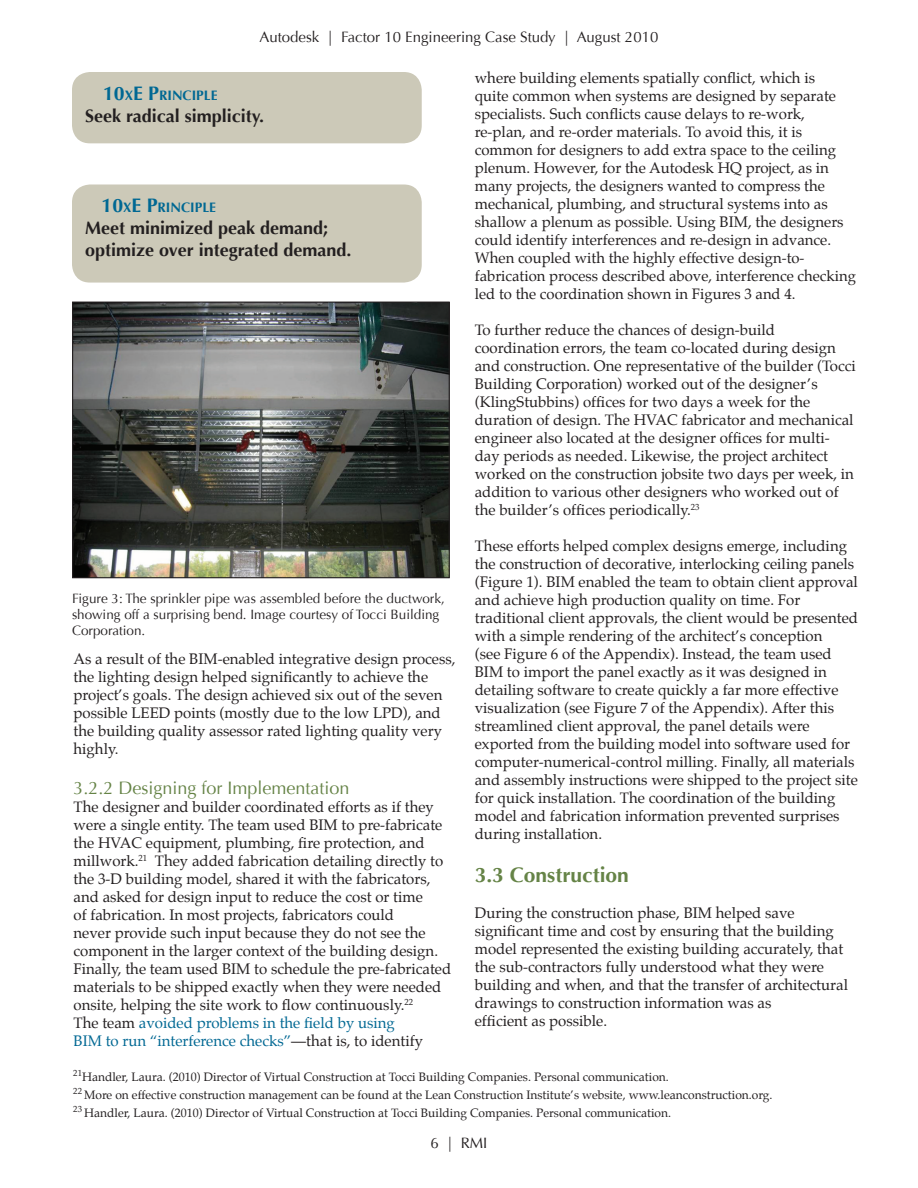
<style>
.page{position:relative;width:918px;height:1188px;background:#fff}
.page>*{position:absolute;margin:0;border:0;box-sizing:border-box;transform-origin:0 0}
.t1{font:700 21px "Optima";color:#658346}
.t2{font:700 18px/21.6px "Optima";color:#231f20}
.t3{font:18px "Optima";color:#658346}
.t4{font:15px/18px "Palatino";color:#231f20}
.t5{font:15px "Optima";color:#231f20}
.t6{font:14.85px/17.9px "Palatino";color:#231f20}
.t7{font:700 13.65px "Optima";color:#006893}
.t8{font:13.5px/16.2px "Optima";color:#231f20}
.t9{font:12px/18px "Palatino";color:#231f20}
.s1{font-size:15px}
.s2{font-size:19.5px}
.s3{color:#006893}
</style>
<div class="page">
<img style="left:74px;top:304px;width:374px;height:272px">
<div style="left:72px;top:302px;width:378px;height:276px;border:1px solid #231f20"></div>
<div style="left:72px;top:72px;width:350px;height:71px;background:#ccc9b8;border-radius:18px"></div>
<div style="left:72px;top:185px;width:350px;height:98px;background:#ccc9b8;border-radius:18px"></div>
<p class="t5" style="left:260px;top:28px;width:400px">Autodesk | Factor 10 Engineering Case Study | August 2010</p>
<p class="t4" style="left:475px;top:69px;width:370px">where building elements spatially conflict, which is quite common when systems are designed by separate specialists. Such conflicts cause delays to re-work, re-plan, and re-order materials. To avoid this, it is common for designers to add extra space to the ceiling plenum. However, for the Autodesk HQ project, as in many projects, the designers wanted to compress the mechanical, plumbing, and structural systems into as shallow a plenum as possible. Using BIM, the designers could identify interferences and re-design in advance.</p>
<p class="t6" style="left:475px;top:249px;width:383px"><span class="s1">Whe</span>n coupled with the highly effective design-to&shy;fabrication process described above, interference checking led to the coordination shown in Figures 3 and 4.</p>
<p class="t4" style="left:475px;top:321px;width:382px">To further reduce the chances of design-build coordination errors, the team co-located during design and construction. One representative of the builder (Tocci Building Corporation) worked out of the designer’s (KlingStubbins) offices for two days a week for the duration of design. The HVAC fabricator and mechanical engineer also located at the designer offices for multi&shy;day periods as needed. Likewise, the project architect worked on the construction jobsite two days per week, in addition to various other designers who worked out of the builder’s offices periodically.<sup>23</sup></p>
<p class="t4" style="left:475px;top:537px;width:385px">These efforts helped complex designs emerge, including the construction of decorative, interlocking ceiling panels (Figure 1). BIM enabled the team to obtain client approval and achieve high production quality on time. For traditional client approvals, the client would be presented with a simple rendering of the architect’s conception<br>(see Figure 6 of the Appendix). Instead, the team used BIM to import the panel exactly as it was designed in detailing software to create quickly a far more effective visualization (see Figure 7 of the Appendix). After this streamlined client approval, the panel details were exported from the building model into software used for computer-numerical-control milling. Finally, all materials and assembly instructions were shipped to the project site for quick installation. The coordination of the building model and fabrication information prevented surprises during installation.</p>
<h1 class="t1" style="left:475px;top:863px;width:156px">3.3 Construction</h1>
<p class="t4" style="left:475px;top:904px;width:375px">During the construction phase, BIM helped save significant time and cost by ensuring that the building model represented the existing building accurately, that the sub-contractors fully understood what they were building and when, and that the transfer of architectural drawings to construction information was as<br>efficient as possible.</p>
<p class="t9" style="left:73px;top:1068px;width:701px"><sup>21</sup>Handler, Laura. (2010) Director of Virtual Construction at Tocci Building Companies. Personal communication.<br><sup>22</sup> More on effective construction management can be found at the Lean Construction Institute’s website, www.leanconstruction.org.<br><sup>23</sup> Handler, Laura. (2010) Director of Virtual Construction at Tocci Building Companies. Personal communication.</p>
<p class="t7" style="left:103px;top:87px;width:116px"><span class="s2">10</span>X<span class="s2">E P</span>RI NCIPLE</p>
<p class="t2" style="left:85px;top:105px;width:181px">Seek radical simplicity.</p>
<p class="t7" style="left:102px;top:200px;width:116px"><span class="s2">10</span>X<span class="s2">E P</span>RI NCIPLE</p>
<p class="t2" style="left:85px;top:217px;width:268px">Meet minimized peak demand; optimize over integrated demand.</p>
<p class="t8" style="left:72px;top:590px;width:374px">Figure 3: The sprinkler pipe was assembled before the ductwork, showing off a surprising bend. Image courtesy of Tocci Building<br>Corporation.</p>
<p class="t4" style="left:74px;top:650px;width:384px">As a result of the BIM-enabled integrative design process, the lighting design helped significantly to achieve the project’s goals. The design achieved six out of the seven possible LEED points (mostly due to the low LPD), and the building quality assessor rated lighting quality very highly.</p>
<p class="t3" style="left:74px;top:777px;width:278px">3.2.2 Designing for Implementation</p>
<p class="t4" style="left:74px;top:798px;width:379px">The designer and builder coordinated efforts as if they were a single entity. The team used BIM to pre-fabricate the HVAC equipment, plumbing, fire protection, and millwork.<sup>21</sup> They added fabrication detailing directly to the 3-D building model, shared it with the fabricators, and asked for design input to reduce the cost or time<br>of fabrication. In most projects, fabricators could<br>never provide such input because they do not see the component in the larger context of the building design.<br>Finally, the team used BIM to schedule the pre-fabricated materials to be shipped exactly when they were needed onsite, helping the site work to flow continuously.<sup>22<br></sup>The team <span class="s3">avoided problems in the field by using<br>BIM to run “interference checks”</span>—that is, to identify</p>
<p class="t5" style="left:431px;top:1134px;width:58px">6 | RMI</p>
</div>
